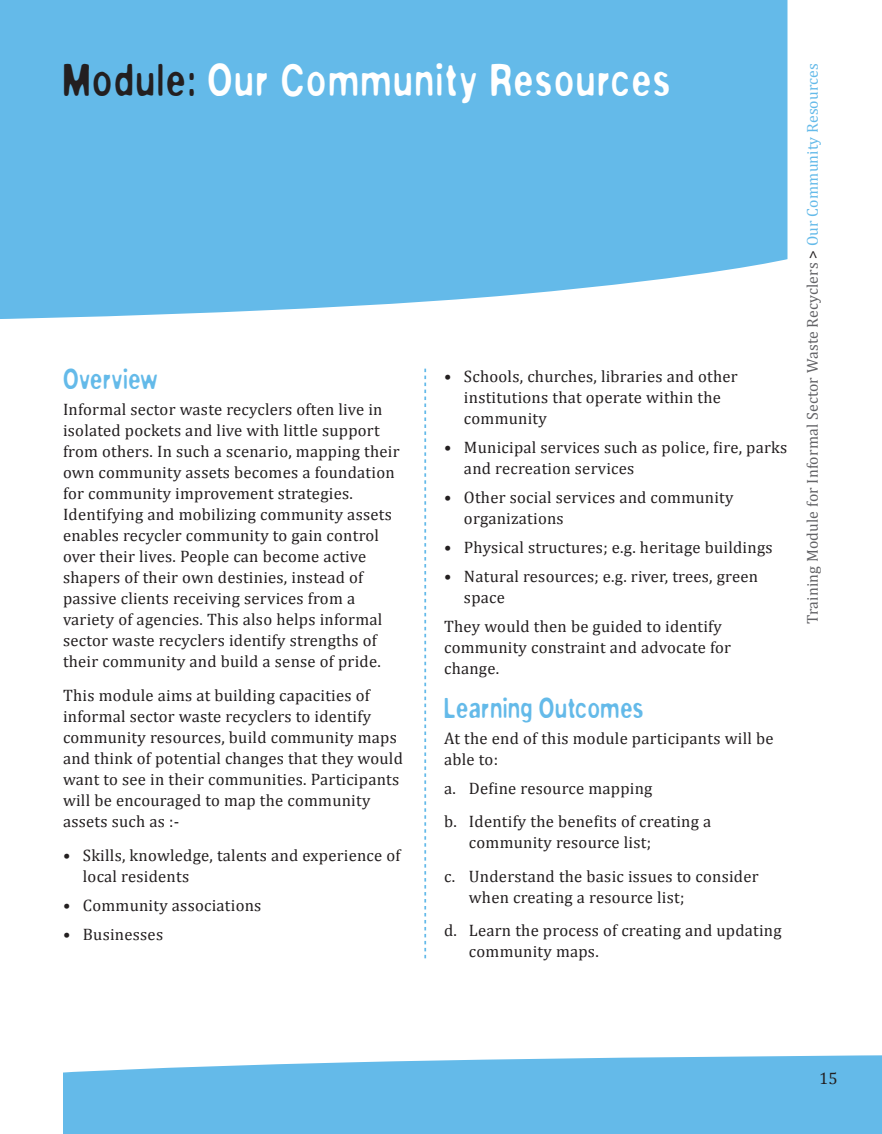
<style>
.page{position:relative;width:882px;height:1134px;background:#fff}
.page>*{position:absolute;margin:0;border:0;box-sizing:border-box;transform-origin:0 0}
.t1{font:100 42px "Washout";letter-spacing:.025em;color:#fff}
.t2{font:100 26.25px "Washout";color:#64bae9}
.t3{font:16.62px/21px "Cambria";letter-spacing:.015em;color:#231f20}
.t4{font:15.75px "Cambria";letter-spacing:.01em;color:#636366}
.s1{color:#231f20}
.s2{color:#64bae9}
</style>
<div class="page">
<svg style="left:63px;top:1055px;width:819px;height:79px;background:#70bfea"></svg>
<svg style="left:424px;top:369px;width:2px;height:589px"></svg>
<div style="left:0;top:0;width:788px;height:319px;background:#64bae9"></div>
<h1 class="t1" style="left:63px;top:62px;width:610px"><span class="s1">Module:</span> Our Community Resources</h1>
<h2 class="t2" style="left:63px;top:368px;width:97px">Overview</h2>
<p class="t3" style="left:63px;top:399px;width:338px">Informal sector waste recyclers often live in isolated pockets and live with little support from others. In such a scenario, mapping their own community assets becomes a foundation for community improvement strategies.<br>Identifying and mobilizing community assets enables recycler community to gain control over their lives. People can become active shapers of their own destinies, instead of passive clients receiving services from a variety of agencies. This also helps informal sector waste recyclers identify strengths of their community and build a sense of pride.</p>
<p class="t3" style="left:63px;top:685px;width:341px">This module aims at building capacities of informal sector waste recyclers to identify community resources, build community maps and think of potential changes that they would want to see in their communities. Participants will be encouraged to map the community assets such as :-</p>
<p class="t3" style="left:83px;top:844px;width:319px;text-indent:-20px">• Skills, knowledge, talents and experience of local residents</p>
<p class="t3" style="left:63px;top:895px;width:200px">• Community associations</p>
<p class="t3" style="left:63px;top:924px;width:102px">• Businesses</p>
<p class="t3" style="left:464px;top:365px;width:275px;text-indent:-20px">• Schools, churches, libraries and other institutions that operate within the community</p>
<p class="t3" style="left:464px;top:437px;width:325px;text-indent:-20px">• Municipal services such as police, fire, parks and recreation services</p>
<p class="t3" style="left:464px;top:487px;width:271px;text-indent:-20px">• Other social services and community organizations</p>
<p class="t3" style="left:444px;top:537px;width:330px">• Physical structures; e.g. heritage buildings</p>
<p class="t3" style="left:464px;top:566px;width:296px;text-indent:-20px">• Natural resources; e.g. river, trees, green space</p>
<p class="t3" style="left:444px;top:616px;width:289px">They would then be guided to identify community constraint and advocate for change.</p>
<h2 class="t2" style="left:444px;top:697px;width:202px">Learning Outcomes</h2>
<p class="t3" style="left:444px;top:728px;width:331px">At the end of this module participants will be able to:</p>
<p class="t3" style="left:444px;top:771px;width:269px;line-height:33.6px">a. Define resource mapping<br>b. Identify the benefits of creating a</p>
<p class="t3" style="left:444px;top:826px;width:316px;line-height:33.6px;text-indent:25px">community resource list;<br>c. Understand the basic issues to consider</p>
<p class="t3" style="left:444px;top:880px;width:339px;line-height:33.6px;text-indent:25px">when creating a resource list;<br>d. Learn the process of creating and updating</p>
<p class="t3" style="left:469px;top:941px;width:131px">community maps.</p>
<p class="t4" style="left:803px;top:624px;width:563px;rotate:-90deg">Training Module for Informal Sector Waste Recyclers <span class="s1">&gt;</span> <span class="s2">Our Community Resources</span></p>
<p class="t3" style="left:819px;top:1068px;width:20px">15</p>
</div>
